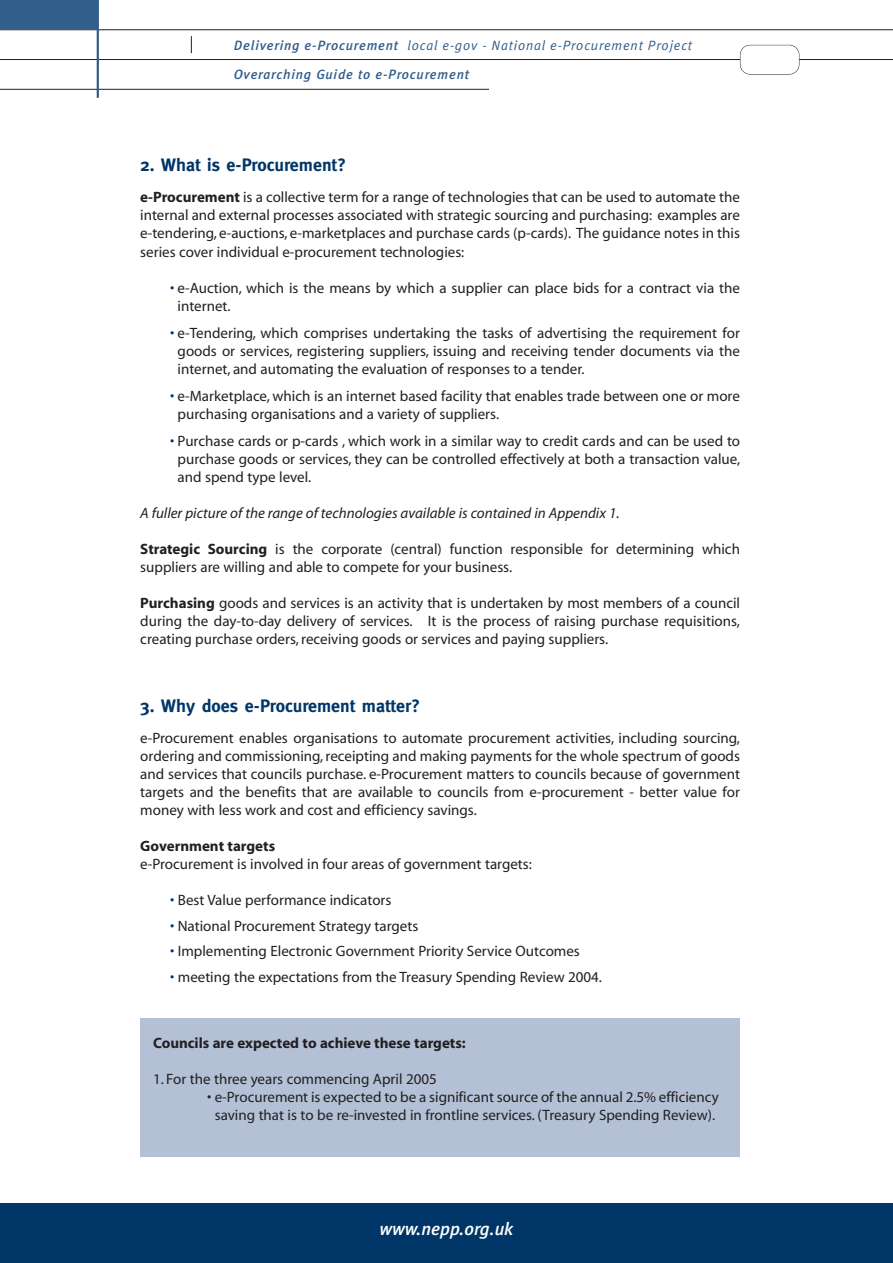
<style>
.page{position:relative;width:893px;height:1263px;background:#fff}
.page>*{position:absolute;margin:0;border:0;box-sizing:border-box;transform-origin:0 0}
.t1{font:700 18px "Meta";color:#003667}
.t2{font:italic 500 18px "Meta Plus";color:#fff}
.t3{font:15px/18px "Myriad";color:#231f20;text-align:justify}
.t4{font:italic 15px "Myriad";color:#231f20}
.t5{font:700 15px "Myriad";color:#231f20}
.t6{font:italic 13.5px "Meta Plus Normal";letter-spacing:.06em;color:#325e8b}
.t7{font:italic 500 13.5px "Meta Plus";letter-spacing:.06em;color:#325e8b}
.s1{font-family:"Meta Plus";font-weight:500}
.s2{font-weight:700}
.s3{color:#003667}
</style>
<div class="page">
<div style="left:0;top:1203px;width:893px;height:60px;background:#003667"></div>
<hr style="left:0;top:30px;width:893px;height:1px;background:#231f20">
<hr style="left:0;top:59px;width:893px;height:1px;background:#231f20">
<hr style="left:0;top:89px;width:489px;height:1px;background:#231f20">
<hr style="left:97px;top:0;width:2px;height:98px;background:#325e8b">
<div style="left:740px;top:45px;width:59px;height:29px;background:#fff;border-radius:10px"></div>
<div style="left:740px;top:45px;width:59px;height:30px;border:1px solid #231f20;border-radius:10px"></div>
<svg style="left:191px;top:36px;width:1px;height:17px"></svg>
<div style="left:0;top:0;width:98px;height:30px;background:#325e8b"></div>
<div style="left:140px;top:1018px;width:600px;height:139px;background:#b3c0d6"></div>
<p class="t6" style="left:234px;top:37px;width:460px"><span class="s1">Delivering e-Procurement</span> local e-gov - National e-Procurement Project</p>
<p class="t7" style="left:234px;top:67px;width:237px">Overarching Guide to e-Procurement</p>
<p class="t1" style="left:140px;top:155px;width:207px">2. What is e-Procurement?</p>
<p class="t3" style="left:140px;top:190px;width:601px"><span class="s2">e-Procurement</span> is a collective term for a range of technologies that can be used to automate the internal and external processes associated with strategic sourcing and purchasing: examples are e-tendering, e-auctions, e-marketplaces and purchase cards (p-cards). The guidance notes in this series cover individual e-procurement technologies:</p>
<p class="t3" style="left:178px;top:280px;width:564px;text-indent:-8px"><span class="s3">•</span> e-Auction, which is the means by which a supplier can place bids for a contract via the internet.</p>
<p class="t3" style="left:178px;top:325px;width:564px;text-indent:-8px"><span class="s3">•</span> e-Tendering, which comprises undertaking the tasks of advertising the requirement for goods or services, registering suppliers, issuing and receiving tender documents via the internet, and automating the evaluation of responses to a tender.</p>
<p class="t3" style="left:178px;top:388px;width:564px;text-indent:-8px"><span class="s3">•</span> e-Marketplace, which is an internet based facility that enables trade between one or more purchasing organisations and a variety of suppliers.</p>
<p class="t3" style="left:178px;top:433px;width:564px;text-indent:-8px"><span class="s3">•</span> Purchase cards or p-cards , which work in a similar way to credit cards and can be used to purchase goods or services, they can be controlled effectively at both a transaction value, and spend type level.</p>
<p class="t4" style="left:140px;top:507px;width:481px">A fuller picture of the range of technologies available is contained in Appendix 1.</p>
<p class="t3" style="left:140px;top:541px;width:601px"><span class="s2">Strategic Sourcing</span> is the corporate (central) function responsible for determining which suppliers are willing and able to compete for your business.</p>
<p class="t3" style="left:140px;top:595px;width:601px"><span class="s2">Purchasing</span> goods and services is an activity that is undertaken by most members of a council during the day-to-day delivery of services. It is the process of raising purchase requisitions, creating purchase orders, receiving goods or services and paying suppliers.</p>
<p class="t1" style="left:140px;top:695px;width:281px">3. Why does e-Procurement matter?</p>
<p class="t3" style="left:140px;top:730px;width:601px">e-Procurement enables organisations to automate procurement activities, including sourcing, ordering and commissioning, receipting and making payments for the whole spectrum of goods and services that councils purchase. e-Procurement matters to councils because of government targets and the benefits that are available to councils from e-procurement - better value for money with less work and cost and efficiency savings.</p>
<p class="t5" style="left:140px;top:840px;width:136px">Government targets</p>
<p class="t3" style="left:140px;top:856px;width:393px">e-Procurement is involved in four areas of government targets:</p>
<p class="t3" style="left:170px;top:892px;width:223px"><span class="s3">•</span> Best Value performance indicators</p>
<p class="t3" style="left:170px;top:918px;width:250px"><span class="s3">•</span> National Procurement Strategy targets</p>
<p class="t3" style="left:170px;top:943px;width:411px"><span class="s3">•</span> Implementing Electronic Government Priority Service Outcomes</p>
<p class="t3" style="left:170px;top:969px;width:433px"><span class="s3">•</span> meeting the expectations from the Treasury Spending Review 2004.</p>
<p class="t5" style="left:153px;top:1037px;width:314px">Councils are expected to achieve these targets:</p>
<p class="t3" style="left:153px;top:1071px;width:285px">1. For the three years commencing April 2005</p>
<p class="t3" style="left:207px;top:1089px;width:513px;text-align:center">• e-Procurement is expected to be a significant source of the annual 2.5% efficiency saving that is to be re-invested in frontline services. (Treasury Spending Review).</p>
<p class="t2" style="left:380px;top:1218px;width:135px">www.nepp.org.uk</p>
</div>
